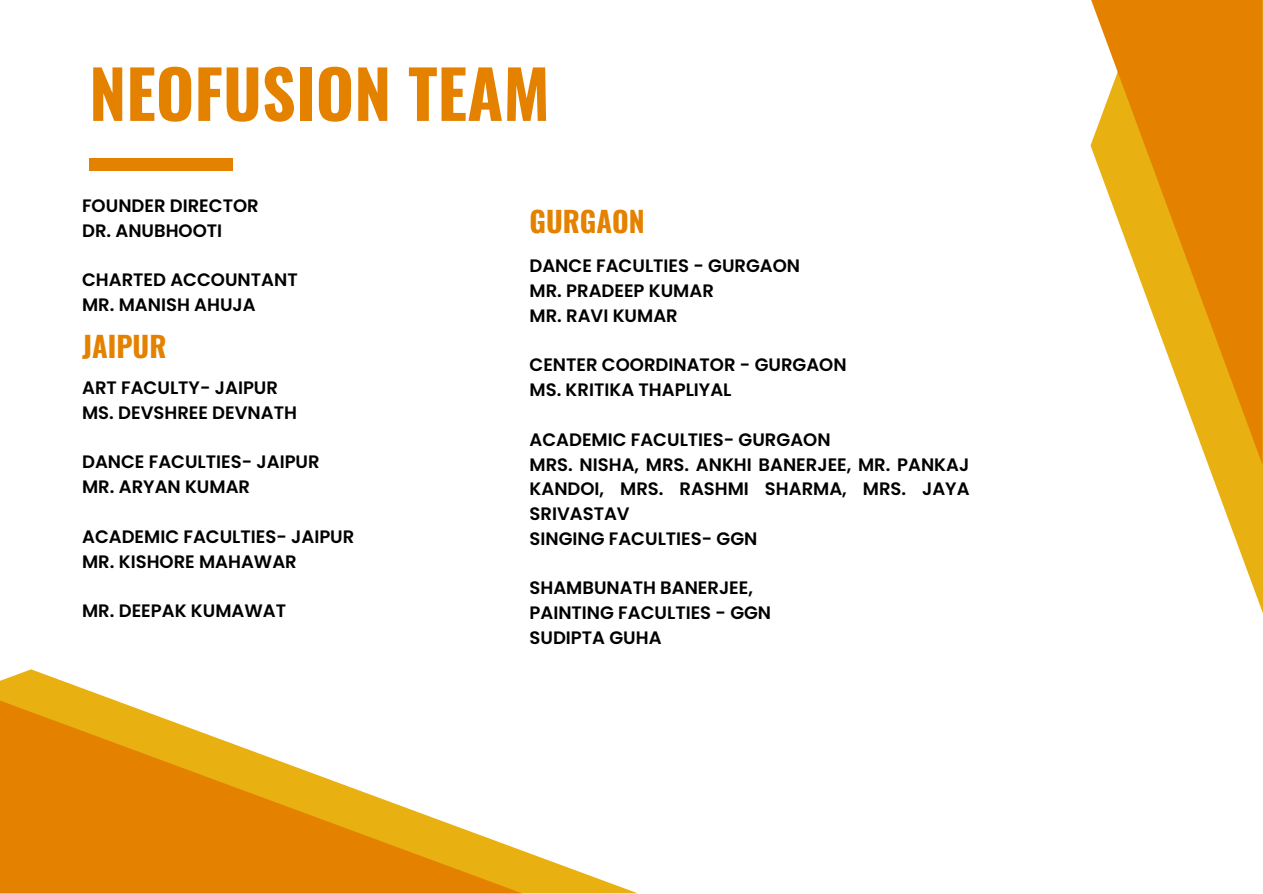
<style>
.page{position:relative;width:1263px;height:894px;background:#fff}
.page>*{position:absolute;margin:0;border:0;box-sizing:border-box;transform-origin:0 0}
.t1{font:700 66px "Oswald";color:#e48200}
.t2{font:700 28.5px "Oswald";color:#e48200}
.t3{font:600 18px/24.8px "Poppins";color:#000}
</style>
<div class="page">
<svg style="left:522px;top:850px;width:115px;height:43px"></svg>
<svg style="left:0;top:669px;width:522px;height:224px"></svg>
<div style="left:89px;top:159px;width:144px;height:12px;background:#e48200"></div>
<svg style="left:1208px;top:0;width:55px;height:613px;fill:#e8b010"></svg>
<svg style="left:1090px;top:0;width:172px;height:465px"></svg>
<h1 class="t1" style="left:89px;top:42px;width:462px">NEOFUSION TEAM</h1>
<p class="t3" style="left:82px;top:193px;width:178px">FOUNDER DIRECTOR<br>DR. ANUBHOOTI</p>
<p class="t3" style="left:82px;top:267px;width:217px">CHARTED ACCOUNTANT<br>MR. MANISH AHUJA</p>
<h2 class="t2" style="left:82px;top:324px;width:86px">JAIPUR</h2>
<p class="t3" style="left:82px;top:375px;width:216px">ART FACULTY- JAIPUR<br>MS. DEVSHREE DEVNATH</p>
<p class="t3" style="left:82px;top:449px;width:239px">DANCE FACULTIES- JAIPUR<br>MR. ARYAN KUMAR</p>
<p class="t3" style="left:82px;top:524px;width:274px">ACADEMIC FACULTIES- JAIPUR<br>MR. KISHORE MAHAWAR</p>
<p class="t3" style="left:82px;top:598px;width:205px">MR. DEEPAK KUMAWAT</p>
<h2 class="t2" style="left:529px;top:199px;width:117px">GURGAON</h2>
<p class="t3" style="left:529px;top:254px;width:272px">DANCE FACULTIES - GURGAON<br>MR. PRADEEP KUMAR<br>MR. RAVI KUMAR</p>
<p class="t3" style="left:529px;top:353px;width:319px">CENTER COORDINATOR - GURGAON<br>MS. KRITIKA THAPLIYAL</p>
<p class="t3" style="left:529px;top:427px;width:442px">ACADEMIC FACULTIES- GURGAON<br>MRS. NISHA, MRS. ANKHI BANERJEE, MR. PANKAJ<br>KANDOI, MRS. RASHMI SHARMA, MRS. JAYA<br>SRIVASTAV<br>SINGING FACULTIES- GGN</p>
<p class="t3" style="left:529px;top:575px;width:243px">SHAMBUNATH BANERJEE,<br>PAINTING FACULTIES - GGN<br>SUDIPTA GUHA</p>
</div>
